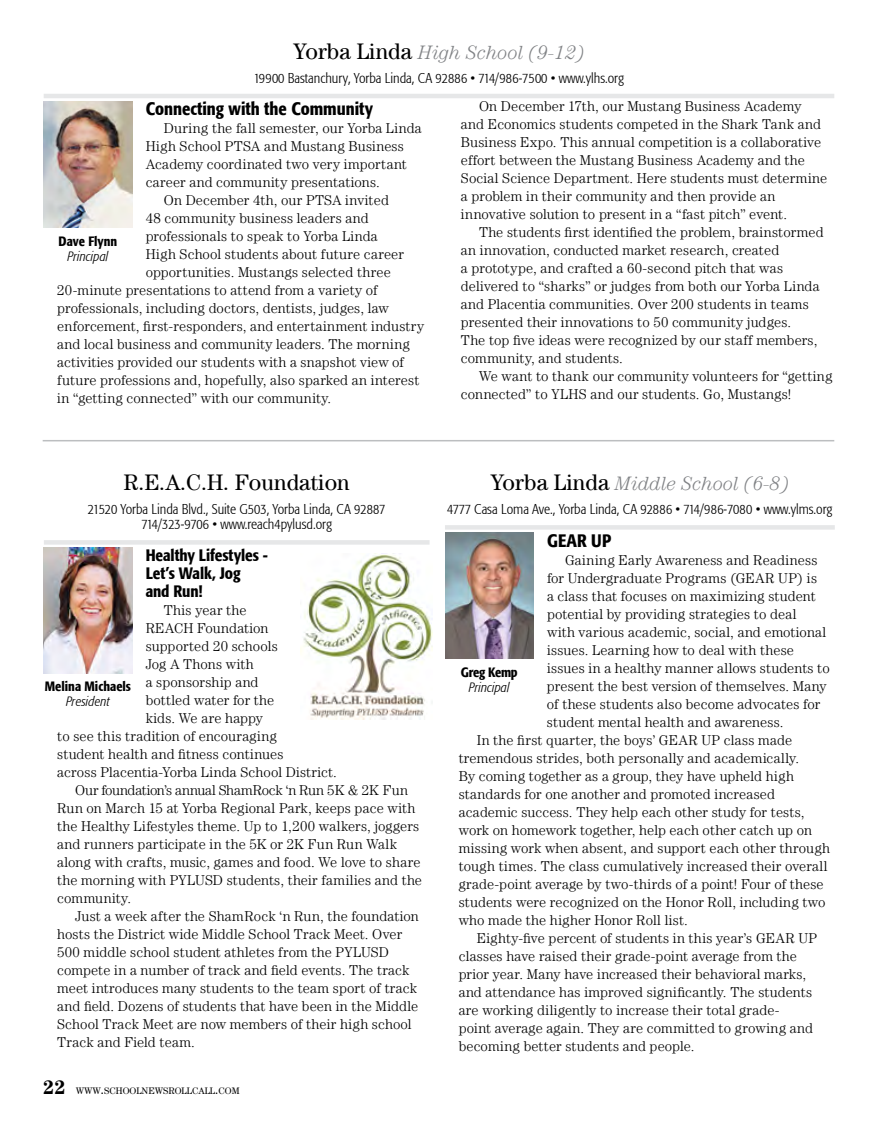
<style>
.page{position:relative;width:878px;height:1121px;background:#fff}
.page>*{position:absolute;margin:0;border:0;box-sizing:border-box;transform-origin:0 0}
.t1{font:22.5px "Century LT";letter-spacing:.005em;color:#000}
.t2{font:italic 300 19.5px "Century LT";letter-spacing:-.005em;color:#808285}
.t3{font:500 condensed 18px "Formata";color:#000}
.t4{font:500 condensed 16.5px/18px "Formata";letter-spacing:-.005em;color:#000}
.t5{font:300 14.25px/18px "Century LT";letter-spacing:.01em;color:#000}
.t6{font:300 condensed 14.25px/15px "Formata";color:#000;text-align:center}
.t7{font:300 14.25px "Century LT";letter-spacing:-.01em;color:#000}
.t8{font:italic 300 condensed 13.5px "Formata";letter-spacing:.005em;color:#000}
.t9{font:500 condensed 13.5px "Formata";color:#000}
.t10{font:500 condensed 13.5px "Formata";letter-spacing:-.02em;color:#000}
.t11{font:9.45px "Century LT";color:#000}
.s1{font-weight:400;font-style:normal;font-size:22.5px;color:#000}
.s2{font-weight:700;font-size:19.5px}
.s3{font-size:13.5px}
</style>
<div class="page">
<img style="left:445px;top:532px;width:88px;height:126px">
<hr style="left:445px;top:525px;width:389px;height:4px;background:#e6e7e8">
<img style="left:44px;top:102px;width:88px;height:126px">
<hr style="left:44px;top:94px;width:790px;height:4px;background:#e6e7e8">
<img style="left:44px;top:547px;width:88px;height:126px">
<hr style="left:44px;top:540px;width:385px;height:4px;background:#e6e7e8">
<hr style="left:43px;top:440px;width:791px;height:1px;background:#bcbec0">
<img style="left:300px;top:553px;width:132px;height:166px">
<h2 class="t2" style="left:293px;top:41px;width:293px"><span class="s1">Yorba Linda</span> High School (9-12)</h2>
<p class="t6" style="left:254px;top:71px;width:372px">19900 Bastanchury, Yorba Linda, CA 92886 • 714/986-7500 • www.ylhs.org</p>
<p class="t3" style="left:146px;top:98px;width:229px">Connecting with the Community</p>
<p class="t5" style="left:164px;top:119px;width:259px">During the fall semester, our Yorba Linda</p>
<p class="t5" style="left:146px;top:137px;width:260px">High School PTSA and Mustang Business</p>
<p class="t5" style="left:146px;top:155px;width:263px">Academy coordinated two very important</p>
<p class="t5" style="left:146px;top:173px;width:235px">career and community presentations.</p>
<p class="t5" style="left:164px;top:191px;width:227px">On December 4th, our PTSA invited</p>
<p class="t5" style="left:146px;top:209px;width:224px">48 community business leaders and</p>
<p class="t5" style="left:146px;top:227px;width:233px">professionals to speak to Yorba Linda</p>
<p class="t5" style="left:146px;top:245px;width:260px">High School students about future career</p>
<p class="t5" style="left:146px;top:263px;width:246px">opportunities. Mustangs selected three</p>
<p class="t5" style="left:57px;top:281px;width:322px">20-minute presentations to attend from a variety of</p>
<p class="t5" style="left:57px;top:299px;width:333px">professionals, including doctors, dentists, judges, law</p>
<p class="t5" style="left:57px;top:317px;width:368px">enforcement, first-responders, and entertainment industry</p>
<p class="t5" style="left:57px;top:335px;width:354px">and local business and community leaders. The morning</p>
<p class="t5" style="left:57px;top:353px;width:348px">activities provided our students with a snapshot view of</p>
<p class="t5" style="left:57px;top:371px;width:364px">future professions and, hopefully, also sparked an interest</p>
<p class="t5" style="left:57px;top:389px;width:275px">in “getting connected” with our community.</p>
<p class="t9" style="left:59px;top:233px;width:60px">Dave Flynn</p>
<p class="t8" style="left:67px;top:249px;width:42px">Principal</p>
<p class="t5" style="left:461px;top:97px;width:368px;text-indent:18px">On December 17th, our Mustang Business Academy and Economics students competed in the Shark Tank and Business Expo. This annual competition is a collaborative effort between the Mustang Business Academy and the Social Science Department. Here students must determine a problem in their community and then provide an innovative solution to present in a “fast pitch” event.</p>
<p class="t5" style="left:461px;top:223px;width:364px;text-indent:18px">The students first identified the problem, brainstormed an innovation, conducted market research, created<br>a prototype, and crafted a 60-second pitch that was delivered to “sharks” or judges from both our Yorba Linda and Placentia communities. Over 200 students in teams presented their innovations to 50 community judges.<br>The top five ideas were recognized by our staff members, community, and students.</p>
<p class="t5" style="left:461px;top:367px;width:373px;text-indent:18px">We want to thank our community volunteers for “getting connected” to YLHS and our students. Go, Mustangs!</p>
<h1 class="t1" style="left:124px;top:469px;width:228px">R.E.A.C.H. Foundation</h1>
<p class="t6" style="left:88px;top:502px;width:299px">21520 Yorba Linda Blvd., Suite G503, Yorba Linda, CA 92887<br>714/323-9706 • www.reach4pylusd.org</p>
<p class="t4" style="left:146px;top:545px;width:124px">Healthy Lifestyles -<br>Let’s Walk, Jog and Run!</p>
<p class="t5" style="left:164px;top:600px;width:84px">This year the</p>
<p class="t5" style="left:146px;top:618px;width:124px">REACH Foundation</p>
<p class="t5" style="left:146px;top:636px;width:134px">supported 20 schools</p>
<p class="t5" style="left:146px;top:654px;width:110px">Jog A Thons with</p>
<p class="t5" style="left:146px;top:672px;width:114px">a sponsorship and</p>
<p class="t5" style="left:146px;top:690px;width:130px">bottled water for the</p>
<p class="t5" style="left:146px;top:708px;width:119px">kids. We are happy</p>
<p class="t5" style="left:57px;top:726px;width:221px">to see this tradition of encouraging</p>
<p class="t5" style="left:57px;top:744px;width:228px">student health and fitness continues</p>
<p class="t5" style="left:57px;top:762px;width:281px">across Placentia-Yorba Linda School District.</p>
<p class="t7" style="left:75px;top:781px;width:334px">Our foundation’s annual ShamRock ‘n Run 5K &amp; 2K Fun</p>
<p class="t5" style="left:57px;top:798px;width:360px">Run on March 15 at Yorba Regional Park, keeps pace with</p>
<p class="t5" style="left:57px;top:816px;width:363px">the Healthy Lifestyles theme. Up to 1,200 walkers, joggers</p>
<p class="t5" style="left:57px;top:834px;width:341px">and runners participate in the 5K or 2K Fun Run Walk</p>
<p class="t5" style="left:57px;top:852px;width:365px">along with crafts, music, games and food. We love to share</p>
<p class="t5" style="left:57px;top:870px;width:366px">the morning with PYLUSD students, their families and the</p>
<p class="t5" style="left:57px;top:888px;width:75px">community.</p>
<p class="t5" style="left:75px;top:906px;width:345px">Just a week after the ShamRock ‘n Run, the foundation</p>
<p class="t5" style="left:57px;top:924px;width:346px">hosts the District wide Middle School Track Meet. Over</p>
<p class="t5" style="left:57px;top:942px;width:333px">500 middle school student athletes from the PYLUSD</p>
<p class="t5" style="left:57px;top:960px;width:354px">compete in a number of track and field events. The track</p>
<p class="t5" style="left:57px;top:978px;width:361px">meet introduces many students to the team sport of track</p>
<p class="t5" style="left:57px;top:996px;width:362px">and field. Dozens of students that have been in the Middle</p>
<p class="t5" style="left:57px;top:1014px;width:356px">School Track Meet are now members of their high school</p>
<p class="t5" style="left:57px;top:1032px;width:139px">Track and Field team.</p>
<p class="t9" style="left:45px;top:677px;width:88px">Melina Michaels</p>
<p class="t8" style="left:66px;top:693px;width:45px">President</p>
<p class="t11" style="left:43px;top:1085px;width:198px"><span class="s2">22</span> WWW<span class="s3">.</span>SCHOOLNEWSROLLCALL<span class="s3">.</span>COM</p>
<h2 class="t2" style="left:490px;top:472px;width:300px"><span class="s1">Yorba Linda</span> Middle School (6-8)</h2>
<p class="t6" style="left:447px;top:502px;width:387px">4777 Casa Loma Ave., Yorba Linda, CA 92886 • 714/986-7080 • www.ylms.org</p>
<p class="t3" style="left:547px;top:529px;width:66px">GEAR UP</p>
<p class="t5" style="left:565px;top:550px;width:254px">Gaining Early Awareness and Readiness</p>
<p class="t5" style="left:547px;top:568px;width:271px">for Undergraduate Programs (GEAR UP) is</p>
<p class="t5" style="left:547px;top:586px;width:270px">a class that focuses on maximizing student</p>
<p class="t5" style="left:547px;top:604px;width:251px">potential by providing strategies to deal</p>
<p class="t5" style="left:547px;top:622px;width:281px">with various academic, social, and emotional</p>
<p class="t5" style="left:547px;top:640px;width:248px">issues. Learning how to deal with these</p>
<p class="t5" style="left:547px;top:658px;width:284px">issues in a healthy manner allows students to</p>
<p class="t5" style="left:547px;top:676px;width:281px">present the best version of themselves. Many</p>
<p class="t5" style="left:547px;top:694px;width:275px">of these students also become advocates for</p>
<p class="t5" style="left:547px;top:712px;width:238px">student mental health and awareness.</p>
<p class="t5" style="left:476px;top:730px;width:317px">In the first quarter, the boys’ GEAR UP class made</p>
<p class="t5" style="left:458px;top:748px;width:342px">tremendous strides, both personally and academically.</p>
<p class="t5" style="left:458px;top:766px;width:337px">By coming together as a group, they have upheld high</p>
<p class="t5" style="left:458px;top:784px;width:318px">standards for one another and promoted increased</p>
<p class="t5" style="left:458px;top:802px;width:347px">academic success. They help each other study for tests,</p>
<p class="t5" style="left:458px;top:820px;width:355px">work on homework together, help each other catch up on</p>
<p class="t5" style="left:458px;top:838px;width:373px">missing work when absent, and support each other through</p>
<p class="t5" style="left:458px;top:856px;width:370px">tough times. The class cumulatively increased their overall</p>
<p class="t5" style="left:458px;top:874px;width:366px">grade-point average by two-thirds of a point! Four of these</p>
<p class="t5" style="left:458px;top:892px;width:368px">students were recognized on the Honor Roll, including two</p>
<p class="t5" style="left:458px;top:910px;width:231px">who made the higher Honor Roll list.</p>
<p class="t5" style="left:476px;top:928px;width:342px">Eighty-five percent of students in this year’s GEAR UP</p>
<p class="t5" style="left:458px;top:946px;width:340px">classes have raised their grade-point average from the</p>
<p class="t5" style="left:458px;top:964px;width:349px">prior year. Many have increased their behavioral marks,</p>
<p class="t5" style="left:458px;top:982px;width:355px">and attendance has improved significantly. The students</p>
<p class="t5" style="left:458px;top:1000px;width:322px">are working diligently to increase their total grade-</p>
<p class="t5" style="left:458px;top:1018px;width:356px">point average again. They are committed to growing and</p>
<p class="t5" style="left:458px;top:1036px;width:237px">becoming better students and people.</p>
<p class="t10" style="left:461px;top:663px;width:58px">Greg Kemp</p>
<p class="t8" style="left:468px;top:679px;width:42px">Principal</p>
</div>
